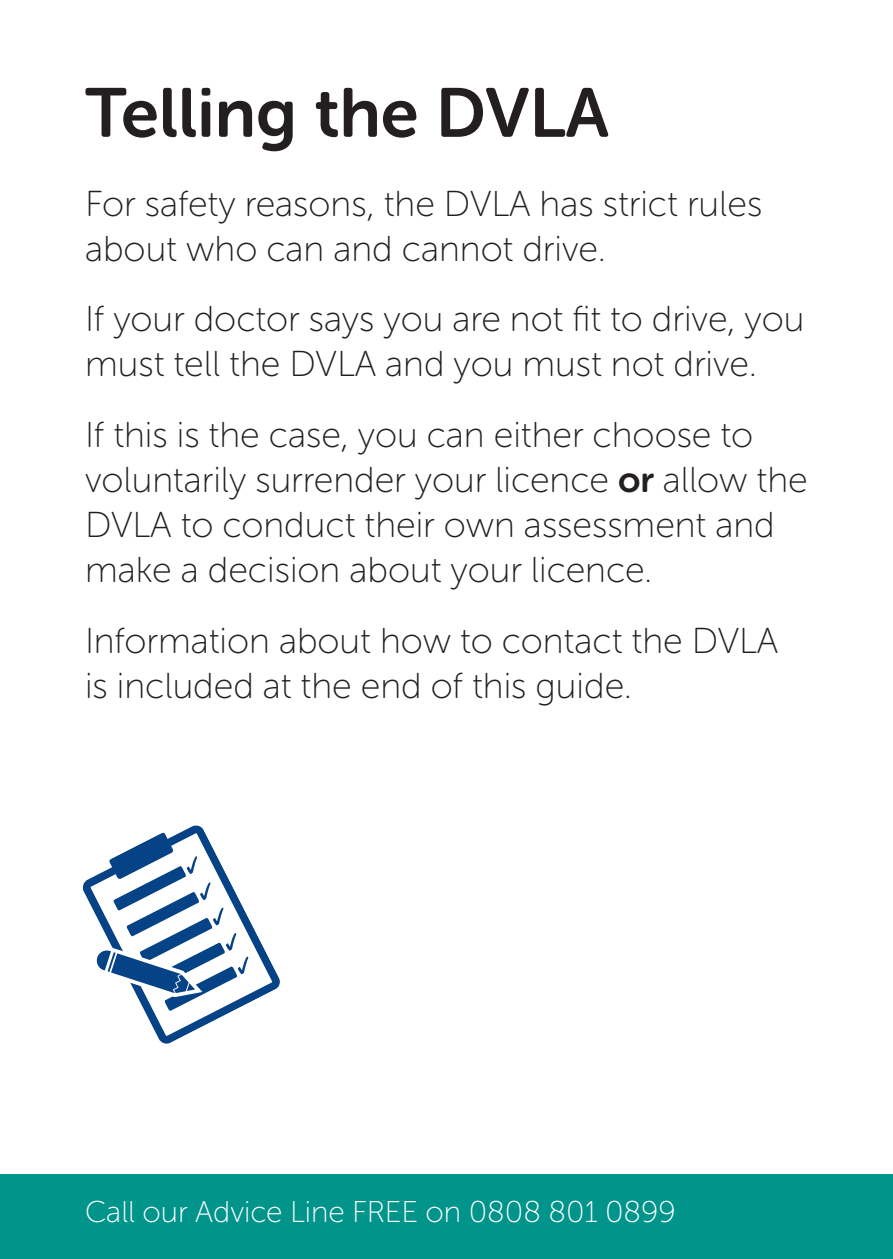
<style>
.page{position:relative;width:893px;height:1259px;background:#fff}
.page>*{position:absolute;margin:0;border:0;box-sizing:border-box;transform-origin:0 0}
.t1{font:69px "Museo Sans Rounded 700";color:#231f20}
.t2{font:36px/45px "Museo Sans Rounded 100";color:#231f20}
.t3{font:30px "Museo Sans Rounded 100";color:#fff}
.s1{font-family:"Museo Sans Rounded 700"}
</style>
<div class="page">
<div style="left:0;top:1174px;width:893px;height:85px;background:#00948b"></div>
<svg style="left:82px;top:825px;width:198px;height:219px"></svg>
<h1 class="t1" style="left:85px;top:75px;width:526px">Telling the DVLA</h1>
<p class="t2" style="left:85px;top:181px;width:679px">For safety reasons, the DVLA has strict rules about who can and cannot drive.</p>
<p class="t2" style="left:85px;top:297px;width:721px">If your doctor says you are not fit to drive, you must tell the DVLA and you must not drive.</p>
<p class="t2" style="left:85px;top:412px;width:724px">If this is the case, you can either choose to voluntarily surrender your licence <span class="s1">or</span> allow the DVLA to conduct their own assessment and make a decision about your licence.</p>
<p class="t2" style="left:85px;top:618px;width:695px">Information about how to contact the DVLA is included at the end of this guide.</p>
<p class="t3" style="left:85px;top:1195px;width:592px">Call our Advice Line FREE on 0808 801 0899</p>
<p class="t3" style="left:76px;top:1199px;width:514px">Call our Advice Line FREE on 0808 801</p>
</div>
